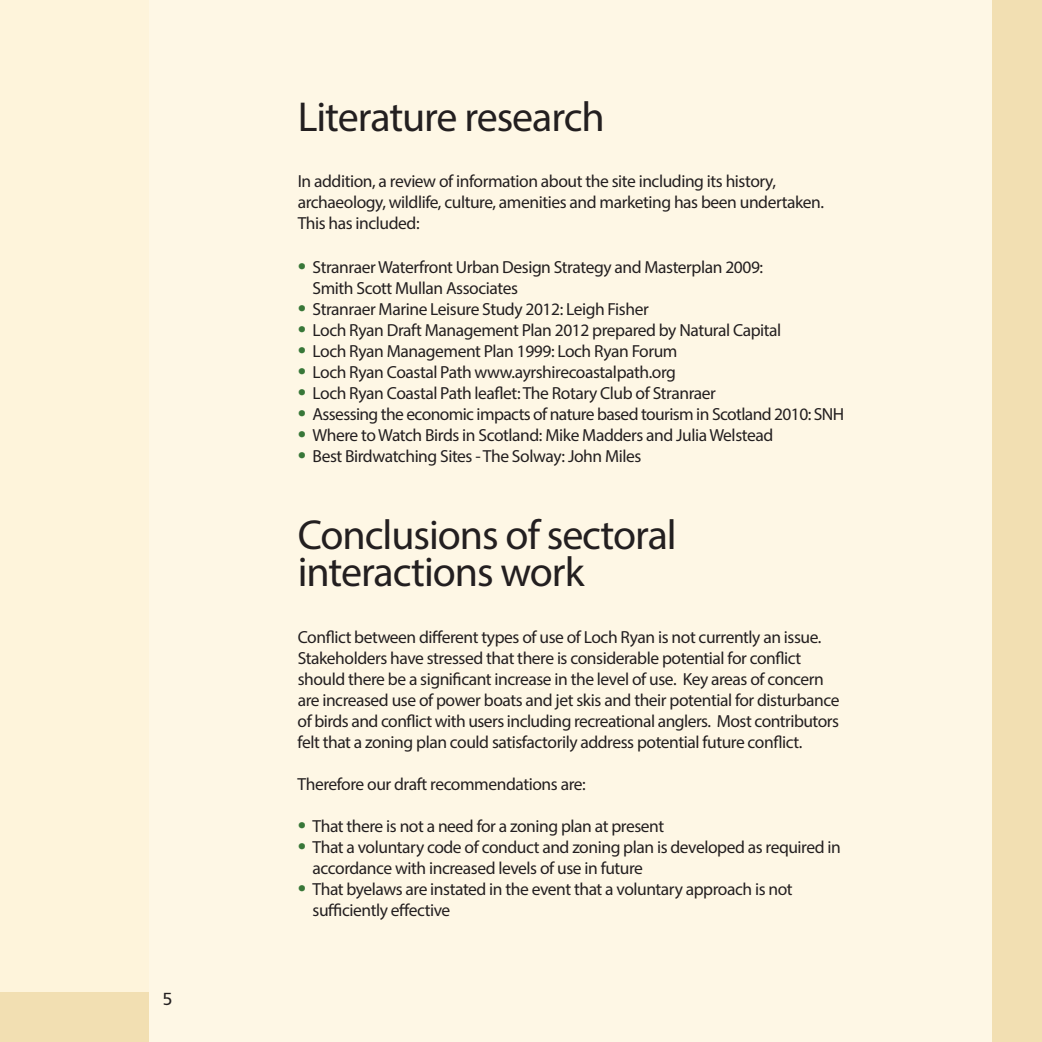
<style>
.page{position:relative;width:1042px;height:1042px;background:#fef7e5}
.page>*{position:absolute;margin:0;border:0;box-sizing:border-box;transform-origin:0 0}
.t1{font:42px/36.8px "Myriad Pro";letter-spacing:-.025em;color:#231f20}
.t2{font:17.5px/21px "Myriad Pro";letter-spacing:-.025em;color:#231f20}
.t3{font:17.5px "Humanist 777 BT Roman B";color:#231f20}
.s1{font-size:29.75px;color:#387738}
</style>
<div class="page">
<div style="left:0;top:0;width:149px;height:1042px;background:#fef4db"></div>
<div style="left:992px;top:0;width:50px;height:1042px;background:#f2dfb2"></div>
<div style="left:0;top:992px;width:149px;height:50px;background:#f2dfb2"></div>
<p class="t3" style="left:163px;top:992px;width:12px">5</p>
<h1 class="t1" style="left:298px;top:102px;width:309px">Literature research</h1>
<p class="t2" style="left:298px;top:172px;width:528px">In addition, a review of information about the site including its history, archaeology, wildlife, culture, amenities and marketing has been undertaken.<br>This has included:</p>
<p class="t2" style="left:313px;top:258px;width:452px;text-indent:-15px"><span class="s1">•</span> StranraerWaterfront Urban Design Strategy and Masterplan 2009:<br>Smith Scott Mullan Associates</p>
<p class="t2" style="left:298px;top:300px;width:352px"><span class="s1">•</span> Stranraer Marine Leisure Study 2012: Leigh Fisher</p>
<p class="t2" style="left:298px;top:321px;width:485px"><span class="s1">•</span> Loch Ryan Draft Management Plan 2012 prepared by Natural Capital</p>
<p class="t2" style="left:298px;top:342px;width:381px"><span class="s1">•</span> Loch Ryan Management Plan 1999: Loch Ryan Forum</p>
<p class="t2" style="left:298px;top:363px;width:380px"><span class="s1">•</span> Loch Ryan Coastal Path www.ayrshirecoastalpath.org</p>
<p class="t2" style="left:298px;top:384px;width:420px"><span class="s1">•</span> Loch Ryan Coastal Path leaflet:The Rotary Club of Stranraer</p>
<p class="t2" style="left:298px;top:405px;width:548px"><span class="s1">•</span> Assessing the economic impacts of nature based tourism in Scotland 2010: SNH</p>
<p class="t2" style="left:298px;top:426px;width:477px"><span class="s1">•</span> Where toWatch Birds in Scotland: Mike Madders and JuliaWelstead</p>
<p class="t2" style="left:298px;top:447px;width:345px"><span class="s1">•</span> Best Birdwatching Sites -The Solway: John Miles</p>
<h1 class="t1" style="left:298px;top:520px;width:381px">Conclusions of sectoral interactions work</h1>
<p class="t2" style="left:298px;top:628px;width:543px">Conflict between different types of use of Loch Ryan is not currently an issue.<br>Stakeholders have stressed that there is considerable potential for conflict should there be a significant increase in the level of use. Key areas of concern are increased use of power boats and jet skis and their potential for disturbance of birds and conflict with users including recreational anglers. Most contributors felt that a zoning plan could satisfactorily address potential future conflict.</p>
<p class="t2" style="left:298px;top:775px;width:290px">Therefore our draft recommendations are:</p>
<p class="t2" style="left:298px;top:817px;width:368px"><span class="s1">•</span> That there is not a need for a zoning plan at present</p>
<p class="t2" style="left:313px;top:838px;width:530px;text-indent:-15px"><span class="s1">•</span> That a voluntary code of conduct and zoning plan is developed as required in accordance with increased levels of use in future</p>
<p class="t2" style="left:313px;top:880px;width:482px;text-indent:-15px"><span class="s1">•</span> That byelaws are instated in the event that a voluntary approach is not sufficiently effective</p>
</div>
